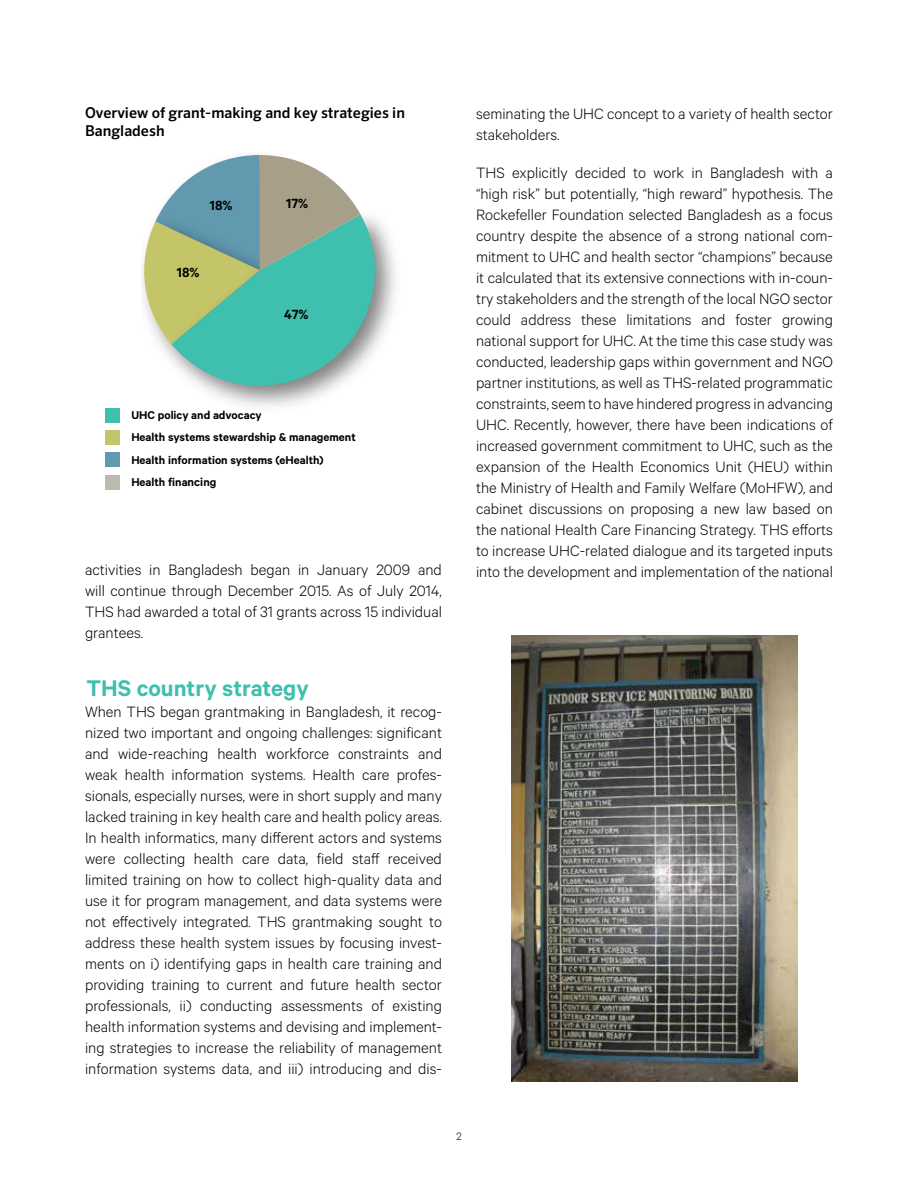
<style>
.page{position:relative;width:918px;height:1188px;background:#fff}
.page>*{position:absolute;margin:0;border:0;box-sizing:border-box;transform-origin:0 0}
.t1{font:600 25.5px "Calibre";color:#3fbfad}
.t2{font:300 16.8px/21px "Calibre";color:#000;text-align:justify}
.t3{font:500 15px/18px "Sero OT";color:#000}
.t4{font:600 15px "Calibre";color:#000}
.t5{font:600 12.75px/22.5px "Calibre";color:#000}
.t6{font:12.45px "Myriad Pro";color:#000}
.t7{font:300 12px "Calibre";color:#000}
.s1{font-size:13.2px}
</style>
<div class="page">
<svg style="left:142px;top:155px;width:249px;height:243px"></svg>
<div style="left:105px;top:430px;width:15px;height:15px;background:#c4c569"></div>
<div style="left:105px;top:408px;width:15px;height:15px;background:#3fbfad"></div>
<div style="left:105px;top:452px;width:15px;height:15px;background:#6199af"></div>
<div style="left:105px;top:475px;width:15px;height:15px;background:#bcb9af"></div>
<img style="left:511px;top:636px;width:287px;height:446px">
<p class="t3" style="left:85px;top:104px;width:321px">Overview of grant-making and key strategies in<br>Bangladesh</p>
<p class="t2" style="left:476px;top:102px;width:358px">seminating the UHC concept to a variety of health sector stakeholders.</p>
<p class="t2" style="left:476px;top:161px;width:359px">THS explicitly decided to work in Bangladesh with a “high risk” but potentially, “high reward” hypothesis. The Rockefeller Foundation selected Bangladesh as a focus country despite the absence of a strong national com&shy;mitment to UHC and health sector “champions” because it calculated that its extensive connections with in-coun&shy;try stakeholders and the strength of the local NGO sector could address these limitations and foster growing national support for UHC. At the time this case study was conducted, leadership gaps within government and NGO partner institutions, as well as THS-related programmatic constraints, seem to have hindered progress in advancing UHC. Recently, however, there have been indications of increased government commitment to UHC, such as the expansion of the Health Economics Unit (HEU) within the Ministry of Health and Family Welfare (MoHFW), and cabinet discussions on proposing a new law based on the national Health Care Financing Strategy. THS efforts to increase UHC-related dialogue and its targeted inputs into the development and implementation of the national</p>
<p class="t6" style="left:453px;top:184px;width:103px">Health Stewardship</p>
<p class="t6" style="left:453px;top:224px;width:58px">UNC Policy</p>
<p class="t4" style="left:210px;top:197px;width:24px">18%</p>
<p class="t4" style="left:286px;top:194px;width:24px">17%</p>
<p class="t4" style="left:177px;top:263px;width:24px">18%</p>
<p class="t4" style="left:284px;top:305px;width:26px">47%</p>
<p class="t5" style="left:131px;top:403px;width:226px">UHC policy and advocacy<br>Health systems stewardship &amp; management<br>Health information systems (eHealth)<br>Health fina<span class="s1">nci</span>ng</p>
<p class="t2" style="left:85px;top:559px;width:359px">activities in Bangladesh began in January 2009 and will continue through December 2015. As of July 2014, THS had awarded a total of 31 grants across 15 individual grantees.</p>
<h1 class="t1" style="left:87px;top:673px;width:224px">THS country strategy</h1>
<p class="t2" style="left:85px;top:701px;width:358px">When THS began grantmaking in Bangladesh, it recog&shy;nized two important and ongoing challenges: significant and wide-reaching health workforce constraints and weak health information systems. Health care profes&shy;sionals, especially nurses, were in short supply and many lacked training in key health care and health policy areas.<br>In health informatics, many different actors and systems were collecting health care data, field staff received limited training on how to collect high-quality data and use it for program management, and data systems were not effectively integrated. THS grantmaking sought to address these health system issues by focusing invest&shy;ments on i) identifying gaps in health care training and providing training to current and future health sector professionals, ii) conducting assessments of existing health information systems and devising and implement&shy;ing strategies to increase the reliability of management information systems data, and iii) introducing and dis-</p>
<p class="t7" style="left:456px;top:1129px;width:7px">2</p>
</div>
